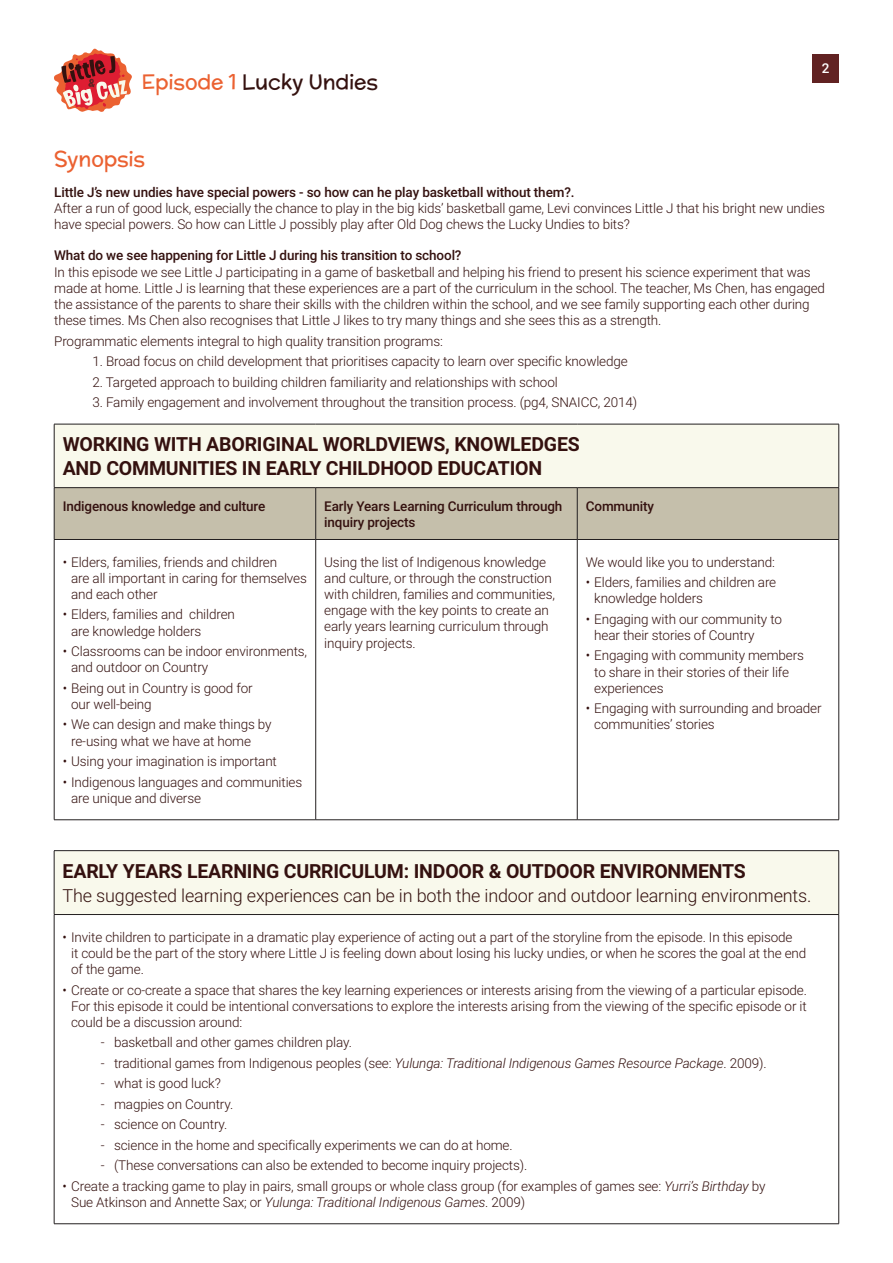
<style>
.page{position:relative;width:893px;height:1263px;background:#fff}
.page>*{position:absolute;margin:0;border:0;box-sizing:border-box;transform-origin:0 0}
.t1{font:21px "Mc Laren";letter-spacing:-.01em;color:#34110f}
.Body_Header{font:21px "Mc Laren";letter-spacing:-.01em;color:#eb6131}
.Box_Header{font:700 19.5px/23.4px "Roboto";letter-spacing:-.01em;color:#34110f}
.Box_Sub-Header{font:300 18px "Roboto";letter-spacing:-.01em;color:#34110f}
.Body{font:300 13.5px/16.2px "Roboto";letter-spacing:-.01em;color:#34110f}
.Extra_indent{font:300 13.5px "Roboto";letter-spacing:-.01em;color:#34110f}
.Body-2{font:500 13.5px/16.2px "Roboto";letter-spacing:-.01em;color:#34110f}
.Body-3{font:500 13.5px "Roboto";color:#fff}
.s1{color:#eb6131}
.s2{font-weight:500}
.s3{font-style:italic}
</style>
<div class="page">
<div style="left:812px;top:54px;width:27px;height:28px;background:#612222"></div>
<svg style="left:54px;top:49px;width:78px;height:63px"></svg>
<div style="left:54px;top:424px;width:785px;height:64px;background:#f9f9ec"></div>
<div style="left:55px;top:488px;width:783px;height:51px;background:#c5bfab"></div>
<hr style="left:54px;top:424px;width:262px;height:1px;background:#231f20">
<hr style="left:54px;top:424px;width:1px;height:63px;background:#231f20">
<hr style="left:316px;top:424px;width:261px;height:1px;background:#231f20">
<hr style="left:577px;top:424px;width:262px;height:1px;background:#231f20">
<hr style="left:838px;top:424px;width:1px;height:63px;background:#231f20">
<hr style="left:54px;top:487px;width:262px;height:1px;background:#231f20">
<hr style="left:54px;top:488px;width:1px;height:51px;background:#231f20">
<hr style="left:316px;top:487px;width:261px;height:1px;background:#231f20">
<hr style="left:315px;top:488px;width:1px;height:51px;background:#231f20">
<hr style="left:577px;top:487px;width:262px;height:1px;background:#231f20">
<hr style="left:577px;top:488px;width:1px;height:51px;background:#231f20">
<hr style="left:838px;top:488px;width:1px;height:51px;background:#231f20">
<hr style="left:54px;top:539px;width:262px;height:1px;background:#231f20">
<hr style="left:316px;top:539px;width:261px;height:1px;background:#231f20">
<hr style="left:577px;top:539px;width:262px;height:1px;background:#231f20">
<hr style="left:54px;top:819px;width:262px;height:1px;background:#231f20">
<hr style="left:316px;top:819px;width:261px;height:1px;background:#231f20">
<hr style="left:577px;top:819px;width:262px;height:1px;background:#231f20">
<hr style="left:54px;top:540px;width:1px;height:280px;background:#231f20">
<hr style="left:315px;top:540px;width:1px;height:280px;background:#231f20">
<hr style="left:577px;top:540px;width:1px;height:280px;background:#231f20">
<hr style="left:838px;top:540px;width:1px;height:280px;background:#231f20">
<div style="left:54px;top:851px;width:785px;height:63px;background:#f9f9ec"></div>
<hr style="left:54px;top:850px;width:785px;height:1px;background:#231f20">
<hr style="left:54px;top:851px;width:1px;height:63px;background:#231f20">
<hr style="left:838px;top:851px;width:1px;height:63px;background:#231f20">
<hr style="left:54px;top:914px;width:785px;height:1px;background:#231f20">
<hr style="left:54px;top:915px;width:1px;height:308px;background:#231f20">
<hr style="left:838px;top:915px;width:1px;height:308px;background:#231f20">
<hr style="left:54px;top:1223px;width:785px;height:1px;background:#231f20">
<h1 class="t1" style="left:142px;top:67px;width:238px"><span class="s1">Episode 1</span> Lucky Undies</h1>
<p class="Body-3" style="left:822px;top:59px;width:9px">2</p>
<p class="Body_Header" style="left:54px;top:143px;width:92px">Synopsis</p>
<p class="Body" style="left:54px;top:184px;width:772px"><span class="s2">Little J’s new undies have special powers - so how can he play basketball without them?.<br></span>After a run of good luck, especially the chance to play in the big kids’ basketball game, Levi convinces Little J that his bright new undies have special powers. So how can Little J possibly play after Old Dog chews the Lucky Undies to bits?</p>
<p class="Body" style="left:54px;top:247px;width:772px"><span class="s2">What do we see happening for Little J during his transition to school?<br></span>In this episode we see Little J participating in a game of basketball and helping his friend to present his science experiment that was made at home. Little J is learning that these experiences are a part of the curriculum in the school. The teacher, Ms Chen, has engaged the assistance of the parents to share their skills with the children within the school, and we see family supporting each other during these times. Ms Chen also recognises that Little J likes to try many things and she sees this as a strength.</p>
<p class="Body" style="left:54px;top:332px;width:390px">Programmatic elements integral to high quality transition programs:</p>
<p class="Extra_indent" style="left:92px;top:352px;width:537px">1. Broad focus on child development that prioritises capacity to learn over specific knowledge</p>
<p class="Extra_indent" style="left:92px;top:372px;width:467px">2. Targeted approach to building children familiarity and relationships with school</p>
<p class="Extra_indent" style="left:92px;top:393px;width:546px">3. Family engagement and involvement throughout the transition process. (pg4, SNAICC, 2014)</p>
<p class="Box_Header" style="left:63px;top:432px;width:519px">WORKING WITH ABORIGINAL WORLDVIEWS, KNOWLEDGES<br>AND COMMUNITIES IN EARLY CHILDHOOD EDUCATION</p>
<p class="Body-2" style="left:63px;top:497px;width:204px">Indigenous knowledge and culture</p>
<p class="Body-2" style="left:324px;top:497px;width:240px">Early Years Learning Curriculum through inquiry projects</p>
<p class="Body-2" style="left:586px;top:497px;width:70px">Community</p>
<p class="Body" style="left:71px;top:553px;width:237px;text-indent:-9px">• Elders, families, friends and children<br>are all important in caring for themselves and each other</p>
<p class="Body" style="left:71px;top:606px;width:165px;text-indent:-9px">• Elders, families and children are knowledge holders</p>
<p class="Body" style="left:71px;top:643px;width:237px;text-indent:-9px">• Classrooms can be indoor environments, and outdoor on Country</p>
<p class="Body" style="left:71px;top:679px;width:183px;text-indent:-9px">• Being out in Country is good for our well-being</p>
<p class="Body" style="left:71px;top:716px;width:202px;text-indent:-9px">• We can design and make things by re-using what we have at home</p>
<p class="Body" style="left:63px;top:753px;width:216px">• Using your imagination is important</p>
<p class="Body" style="left:71px;top:773px;width:233px;text-indent:-9px">• Indigenous languages and communities are unique and diverse</p>
<p class="Body" style="left:324px;top:553px;width:232px">Using the list of Indigenous knowledge and culture, or through the construction with children, families and communities, engage with the key points to create an early years learning curriculum through inquiry projects.</p>
<p class="Body" style="left:586px;top:553px;width:191px">We would like you to understand:</p>
<p class="Body" style="left:594px;top:574px;width:183px;text-indent:-9px">• Elders, families and children are knowledge holders</p>
<p class="Body" style="left:594px;top:610px;width:189px;text-indent:-9px">• Engaging with our community to hear their stories of Country</p>
<p class="Body" style="left:594px;top:647px;width:211px;text-indent:-9px">• Engaging with community members to share in their stories of their life experiences</p>
<p class="Body" style="left:594px;top:700px;width:229px;text-indent:-9px">• Engaging with surrounding and broader communities’ stories</p>
<p class="Box_Header" style="left:63px;top:859px;width:685px">EARLY YEARS LEARNING CURRICULUM: INDOOR &amp; OUTDOOR ENVIRONMENTS</p>
<p class="Box_Sub-Header" style="left:63px;top:883px;width:750px">The suggested learning experiences can be in both the indoor and outdoor learning environments.</p>
<p class="Body" style="left:71px;top:928px;width:737px;text-indent:-9px">• Invite children to participate in a dramatic play experience of acting out a part of the storyline from the episode. In this episode<br>it could be the part of the story where Little J is feeling down about losing his lucky undies, or when he scores the goal at the end of the game.</p>
<p class="Body" style="left:71px;top:981px;width:737px;text-align:justify;text-indent:-9px">• Create or co-create a space that shares the key learning experiences or interests arising from the viewing of a particular episode.<br>For this episode it could be intentional conversations to explore the interests arising from the viewing of the specific episode or it could be a discussion around:</p>
<p class="Extra_indent" style="left:101px;top:1033px;width:253px">- basketball and other games children play.</p>
<p class="Extra_indent" style="left:101px;top:1053px;width:667px">- traditional games from Indigenous peoples (see: <span class="s3">Yulunga: Traditional Indigenous Games Resource Package</span>. 2009).</p>
<p class="Extra_indent" style="left:101px;top:1074px;width:121px">- what is good luck?</p>
<p class="Extra_indent" style="left:101px;top:1094px;width:134px">- magpies on Country.</p>
<p class="Extra_indent" style="left:101px;top:1115px;width:128px">- science on Country.</p>
<p class="Extra_indent" style="left:101px;top:1135px;width:413px">- science in the home and specifically experiments we can do at home.</p>
<p class="Extra_indent" style="left:101px;top:1156px;width:428px">- (These conversations can also be extended to become inquiry projects).</p>
<p class="Body" style="left:71px;top:1177px;width:696px;text-indent:-9px">• Create a tracking game to play in pairs, small groups or whole class group (for examples of games see: <span class="s3">Yurri’s Birthday</span> by<br>Sue Atkinson and Annette Sax; or <span class="s3">Yulunga: Traditional Indigenous Games</span>. 2009)</p>
</div>
